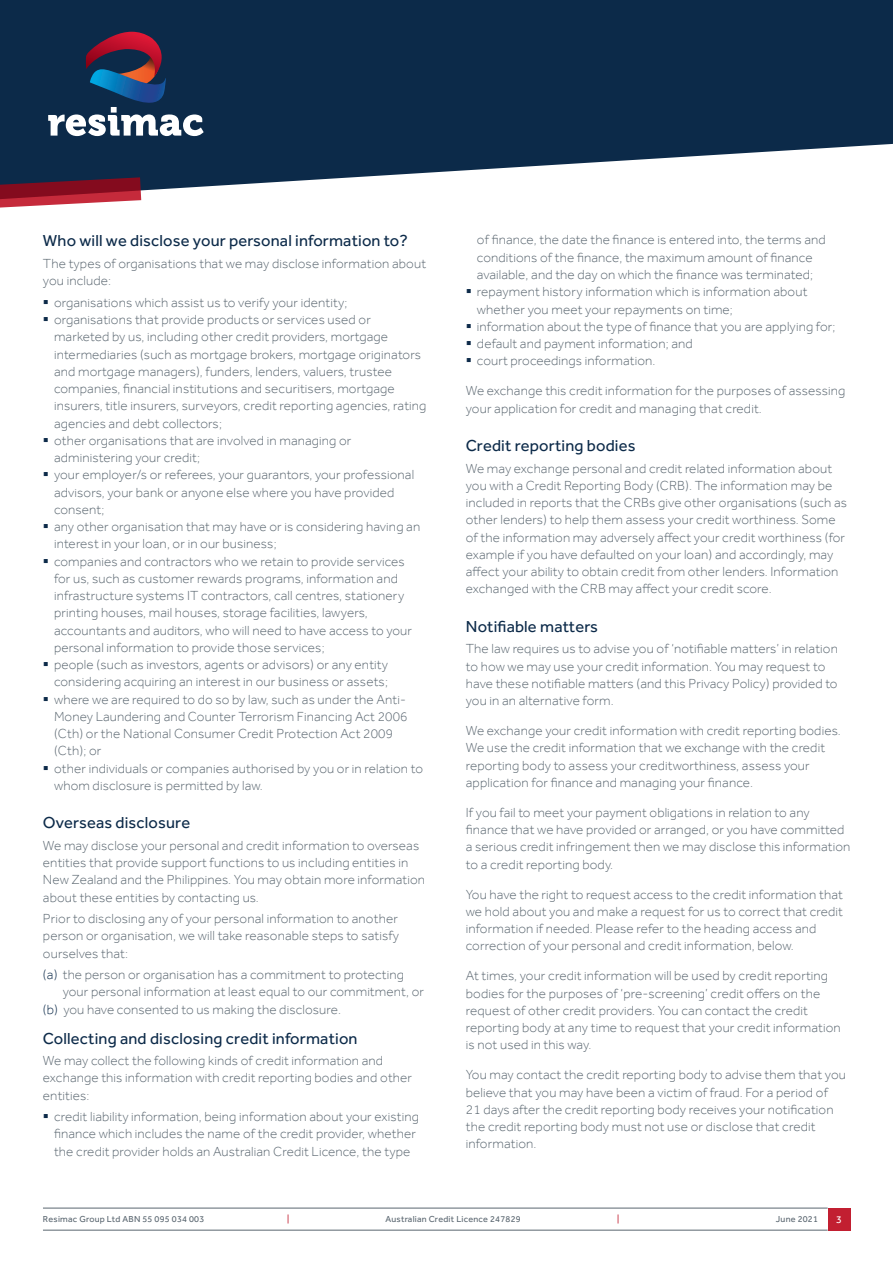
<style>
.page{position:relative;width:893px;height:1263px;background:#fff}
.page>*{position:absolute;margin:0;border:0;box-sizing:border-box;transform-origin:0 0}
.t1{font:16.5px "Effra";letter-spacing:.01em;color:#0c2a49}
.t2{font:300 13.5px/17.2px "Effra";letter-spacing:.01em;color:#5a6670}
.t3{font:10.5px "Effra";color:#fff}
.t4{font:9px "Effra";letter-spacing:.025em;color:#5a6670}
.t5{font:9px "Effra";color:#c21f31}
.s1{color:#0c2a49}
</style>
<div class="page">
<div style="left:828px;top:1208px;width:22px;height:22px;background:#c21f31"></div>
<hr style="left:43px;top:1208px;width:785px;height:1px;background:#5a6670">
<hr style="left:43px;top:1230px;width:785px;height:1px;background:#5a6670">
<svg style="left:0;top:0;width:893px;height:200px;fill:#0c2a49"></svg>
<svg style="left:0;top:177px;width:141px;height:31px;background:#97384a"></svg>
<svg style="left:48px;top:32px;width:156px;height:104px;background:#404a66"></svg>
<p class="t1" style="left:43px;top:231px;width:366px">Who will we disclose your personal information to?</p>
<p class="t2" style="left:43px;top:255px;width:385px">The types of organisations that we may disclose information about you include:</p>
<p class="t2" style="left:43px;top:293px;width:306px"><span class="s1">▪</span> organisations which assist us to verify your identity;</p>
<p class="t2" style="left:54px;top:311px;width:374px;text-indent:-11px"><span class="s1">▪</span> organisations that provide products or services used or marketed by us, including other credit providers, mortgage intermediaries (such as mortgage brokers, mortgage originators and mortgage managers), funders, lenders, valuers, trustee companies, financial institutions and securitisers, mortgage insurers, title insurers, surveyors, credit reporting agencies, rating agencies and debt collectors;</p>
<p class="t2" style="left:54px;top:431px;width:299px;text-indent:-11px"><span class="s1">▪</span> other organisations that are involved in managing or administering your credit;</p>
<p class="t2" style="left:54px;top:466px;width:362px;text-indent:-11px"><span class="s1">▪</span> your employer/s or referees, your guarantors, your professional advisors, your bank or anyone else where you have provided consent;</p>
<p class="t2" style="left:54px;top:518px;width:368px;text-indent:-11px"><span class="s1">▪</span> any other organisation that may have or is considering having an interest in your loan, or in our business;</p>
<p class="t2" style="left:54px;top:552px;width:359px;text-indent:-11px"><span class="s1">▪</span> companies and contractors who we retain to provide services for us, such as customer rewards programs, information and infrastructure systems IT contractors, call centres, stationery printing houses, mail houses, storage facilities, lawyers, accountants and auditors, who will need to have access to your personal information to provide those services;</p>
<p class="t2" style="left:43px;top:656px;width:347px;text-align:right"><span class="s1">▪</span> people (such as investors, agents or advisors) or any entity considering acquiring an interest in our business or assets;</p>
<p class="t2" style="left:54px;top:690px;width:355px;text-indent:-11px"><span class="s1">▪</span> where we are required to do so by law, such as under the Anti-Money Laundering and Counter Terrorism Financing Act 2006 (Cth) or the National Consumer Credit Protection Act 2009 (Cth); or</p>
<p class="t2" style="left:54px;top:759px;width:371px;text-indent:-11px"><span class="s1">▪</span> other individuals or companies authorised by you or in relation to whom disclosure is permitted by law.</p>
<p class="t1" style="left:43px;top:813px;width:149px">Overseas disclosure</p>
<p class="t2" style="left:43px;top:836px;width:384px">We may disclose your personal and credit information to overseas entities that provide support functions to us including entities in New Zealand and the Philippines. You may obtain more information about these entities by contacting us.</p>
<p class="t2" style="left:43px;top:910px;width:358px;text-align:justify">Prior to disclosing any of your personal information to another person or organisation, we will take reasonable steps to satisfy ourselves that:</p>
<p class="t2" style="left:63px;top:966px;width:363px;text-indent:-20px"><span class="s1">(a)</span> the person or organisation has a commitment to protecting your personal information at least equal to our commitment, or</p>
<p class="t2" style="left:43px;top:1000px;width:300px"><span class="s1">(b)</span> you have consented to us making the disclosure.</p>
<p class="t1" style="left:43px;top:1028px;width:316px">Collecting and disclosing credit information</p>
<p class="t2" style="left:43px;top:1052px;width:371px">We may collect the following kinds of credit information and exchange this information with credit reporting bodies and other entities:</p>
<p class="t2" style="left:43px;top:1108px;width:378px;text-align:center"><span class="s1">▪</span> credit liability information, being information about your existing finance which includes the name of the credit provider, whether the credit provider holds an Australian Credit Licence, the type</p>
<p class="t2" style="left:477px;top:231px;width:350px">of finance, the date the finance is entered into, the terms and conditions of the finance, the maximum amount of finance available, and the day on which the finance was terminated;</p>
<p class="t2" style="left:477px;top:283px;width:332px;text-indent:-11px"><span class="s1">▪</span> repayment history information which is information about whether you meet your repayments on time;</p>
<p class="t2" style="left:466px;top:317px;width:371px"><span class="s1">▪</span> information about the type of finance that you are applying for;</p>
<p class="t2" style="left:466px;top:335px;width:228px"><span class="s1">▪</span> default and payment information; and</p>
<p class="t2" style="left:466px;top:352px;width:191px"><span class="s1">▪</span> court proceedings information.</p>
<p class="t2" style="left:466px;top:382px;width:381px">We exchange this credit information for the purposes of assessing your application for credit and managing that credit.</p>
<p class="t1" style="left:466px;top:436px;width:171px">Credit reporting bodies</p>
<p class="t2" style="left:466px;top:459px;width:383px">We may exchange personal and credit related information about you with a Credit Reporting Body (CRB). The information may be included in reports that the CRBs give other organisations (such as other lenders) to help them assess your credit worthiness. Some of the information may adversely affect your credit worthiness (for example if you have defaulted on your loan) and accordingly, may affect your ability to obtain credit from other lenders. Information exchanged with the CRB may affect your credit score.</p>
<p class="t1" style="left:466px;top:617px;width:134px">Notifiable matters</p>
<p class="t2" style="left:466px;top:640px;width:374px">The law requires us to advise you of ‘notifiable matters’ in relation to how we may use your credit information. You may request to have these notifiable matters (and this Privacy Policy) provided to you in an alternative form.</p>
<p class="t2" style="left:466px;top:722px;width:376px">We exchange your credit information with credit reporting bodies.<br>We use the credit information that we exchange with the credit reporting body to assess your creditworthiness, assess your application for finance and managing your finance.</p>
<p class="t2" style="left:466px;top:803px;width:386px">If you fail to meet your payment obligations in relation to any finance that we have provided or arranged, or you have committed a serious credit infringement then we may disclose this information to a credit reporting body.</p>
<p class="t2" style="left:466px;top:885px;width:379px">You have the right to request access to the credit information that we hold about you and make a request for us to correct that credit information if needed. Please refer to the heading access and correction of your personal and credit information, below.</p>
<p class="t2" style="left:466px;top:967px;width:376px">At times, your credit information will be used by credit reporting bodies for the purposes of ‘pre-screening’ credit offers on the request of other credit providers. You can contact the credit reporting body at any time to request that your credit information is not used in this way.</p>
<p class="t2" style="left:466px;top:1066px;width:382px">You may contact the credit reporting body to advise them that you believe that you may have been a victim of fraud. For a period of 21 days after the credit reporting body receives your notification the credit reporting body must not use or disclose that credit information.</p>
<p class="t4" style="left:43px;top:1213px;width:163px">Resimac Group Ltd ABN 55 095 034 003</p>
<p class="t5" style="left:287px;top:1213px;width:4px">|</p>
<p class="t4" style="left:385px;top:1213px;width:137px">Australian Credit Licence 247829</p>
<p class="t5" style="left:617px;top:1213px;width:4px">|</p>
<p class="t4" style="left:776px;top:1213px;width:44px">June 2021</p>
<p class="t3" style="left:836px;top:1213px;width:7px">3</p>
</div>
